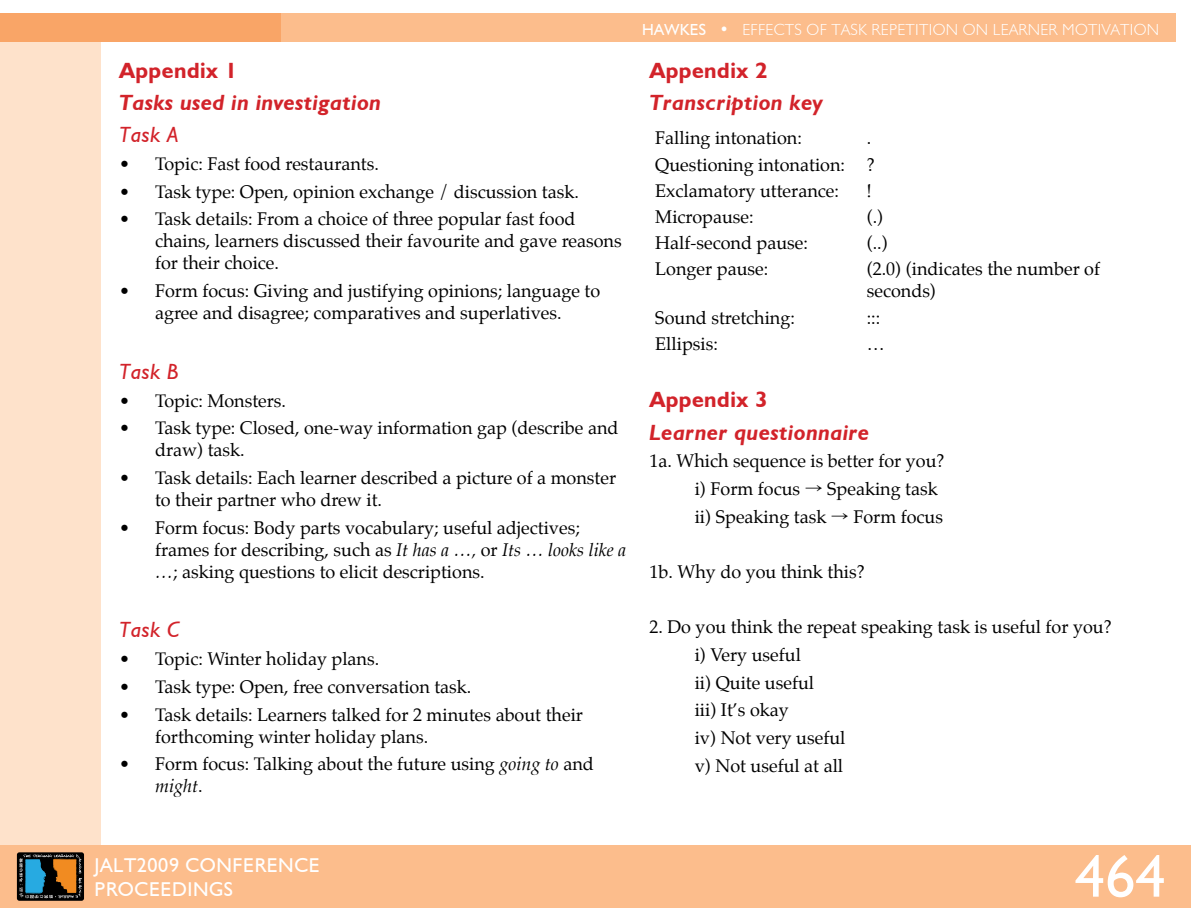
<style>
.page{position:relative;width:1191px;height:908px;background:#fff}
.page>*{position:absolute;margin:0;border:0;box-sizing:border-box;transform-origin:0 0}
.t1{font:60px "Humanist 521 BT";color:#fff}
.t2{font:italic 700 22px "Humanist 521 BT";letter-spacing:.025em;color:#d2232a}
.t3{font:700 22px "Humanist 521 BT";letter-spacing:.025em;color:#d2232a}
.t4{font:italic 22px "Humanist 521 BT";letter-spacing:.025em;color:#d2232a}
.t5{font:20px/24px "Humanist 521 BT";letter-spacing:.03em;color:#fff}
.t6{font:18px/22px "Palatino";color:#000}
.t7{font:300 16px "Humanist 521 BT";letter-spacing:.02em;color:#fff}
.s1{font-style:italic}
.s2{font-weight:400}
.s3{font-family:"Heisei Min Std W3"}
</style>
<div class="page">
<div style="left:0;top:14px;width:101px;height:888px;background:#fee2cb"></div>
<div style="left:0;top:845px;width:1191px;height:62px;background:#fcbd8c"></div>
<div style="left:0;top:13px;width:281px;height:29px;background:#f9a567"></div>
<div style="left:281px;top:13px;width:895px;height:29px;background:#fcbd8c"></div>
<svg style="left:17px;top:851px;width:67px;height:49px"></svg>
<svg style="left:19px;top:853px;width:63px;height:44px;background:#4d5246"></svg>
<p class="t3" style="left:119px;top:57px;width:120px">Appendix 1</p>
<p class="t2" style="left:119px;top:89px;width:264px">Tasks used in investigation</p>
<p class="t4" style="left:119px;top:121px;width:61px">Task A</p>
<p class="t6" style="left:119px;top:152px;width:261px">• Topic: Fast food restaurants.</p>
<p class="t6" style="left:119px;top:180px;width:461px">• Task type: Open, opinion exchange / discussion task.</p>
<p class="t6" style="left:155px;top:208px;width:468px;text-indent:-36px">• Task details: From a choice of three popular fast food chains, learners discussed their favourite and gave reasons for their choice.</p>
<p class="t6" style="left:119px;top:279px;width:482px;text-align:center">• Form focus: Giving and justifying opinions; language to agree and disagree; comparatives and superlatives.</p>
<p class="t4" style="left:119px;top:357px;width:61px">Task B</p>
<p class="t6" style="left:119px;top:389px;width:168px">• Topic: Monsters.</p>
<p class="t6" style="left:155px;top:417px;width:465px;text-indent:-36px">• Task type: Closed, one-way information gap (describe and draw) task.</p>
<p class="t6" style="left:155px;top:466px;width:462px;text-indent:-36px">• Task details: Each learner described a picture of a monster to their partner who drew it.</p>
<p class="t6" style="left:155px;top:516px;width:472px;text-indent:-36px">• Form focus: Body parts vocabulary; useful adjectives; frames for describing, such as <span class="s1">It has a …,</span> or <span class="s1">Its … looks like a …</span>; asking questions to elicit descriptions.</p>
<p class="t4" style="left:119px;top:616px;width:62px">Task C</p>
<p class="t6" style="left:119px;top:647px;width:262px">• Topic: Winter holiday plans.</p>
<p class="t6" style="left:119px;top:675px;width:354px">• Task type: Open, free conversation task.</p>
<p class="t6" style="left:155px;top:703px;width:429px;text-indent:-36px">• Task details: Learners talked for 2 minutes about their forthcoming winter holiday plans.</p>
<p class="t6" style="left:155px;top:752px;width:440px;text-indent:-36px">• Form focus: Talking about the future using <span class="s1">going to</span> and <span class="s1">might</span>.</p>
<p class="t7" style="left:642px;top:20px;width:238px"><span class="s2">HAWKES</span> • EFFECTS OF TASK REPETITI</p>
<p class="t7" style="left:932px;top:20px;width:228px">ON ON LEARNER MOTIVATI ON</p>
<p class="t3" style="left:649px;top:57px;width:120px">Appendix 2</p>
<p class="t2" style="left:649px;top:89px;width:175px">Transcription key</p>
<p class="t6" style="left:655px;top:127px;width:148px">Falling intonation:</p>
<p class="t6" style="left:655px;top:125px;width:221px;line-height:26.2px;text-indent:211px">.<br>Questioning intonation: ?<br>Exclamatory utterance:</p>
<p class="t6" style="left:866px;top:179px;width:7px">!</p>
<p class="t6" style="left:655px;top:206px;width:100px">Micropause:</p>
<p class="t6" style="left:866px;top:206px;width:18px">(.)</p>
<p class="t6" style="left:655px;top:232px;width:154px">Half-second pause:</p>
<p class="t6" style="left:866px;top:232px;width:22px">(..)</p>
<p class="t6" style="left:655px;top:258px;width:114px">Longer pause:</p>
<p class="t6" style="left:866px;top:258px;width:235px">(2.0) (indicates the number of seconds)</p>
<p class="t6" style="left:655px;top:306px;width:141px">Sound stretching:</p>
<p class="t6" style="left:866px;top:306px;width:15px">:::</p>
<p class="t6" style="left:655px;top:332px;width:64px">Ellipsis:</p>
<p class="t6" style="left:866px;top:332px;width:19px">…</p>
<p class="t3" style="left:649px;top:386px;width:120px">Appendix 3</p>
<p class="t2" style="left:649px;top:418px;width:221px">Learner questionnaire</p>
<p class="t6" style="left:694px;top:447px;width:251px;line-height:27.6px;text-indent:-45px">1a. Which sequence is better for you? i) Form focus <span class="s3">→</span> Speaking task ii) Speaking task <span class="s3">→</span> Form focus</p>
<p class="t6" style="left:649px;top:560px;width:217px">1b. Why do you think this?</p>
<p class="t6" style="left:694px;top:613px;width:418px;line-height:27.6px;text-indent:-45px">2. Do you think the repeat speaking task is useful for you? i) Very useful<br>ii) Quite useful<br>iii) It’s okay<br>iv) Not very useful<br>v) Not useful at all</p>
<p class="t5" style="left:95px;top:851px;width:227px">JALT2009 CONFERENCE<br>PROCEEDINGS</p>
<h1 class="t1" style="left:1075px;top:838px;width:92px">464</h1>
</div>
